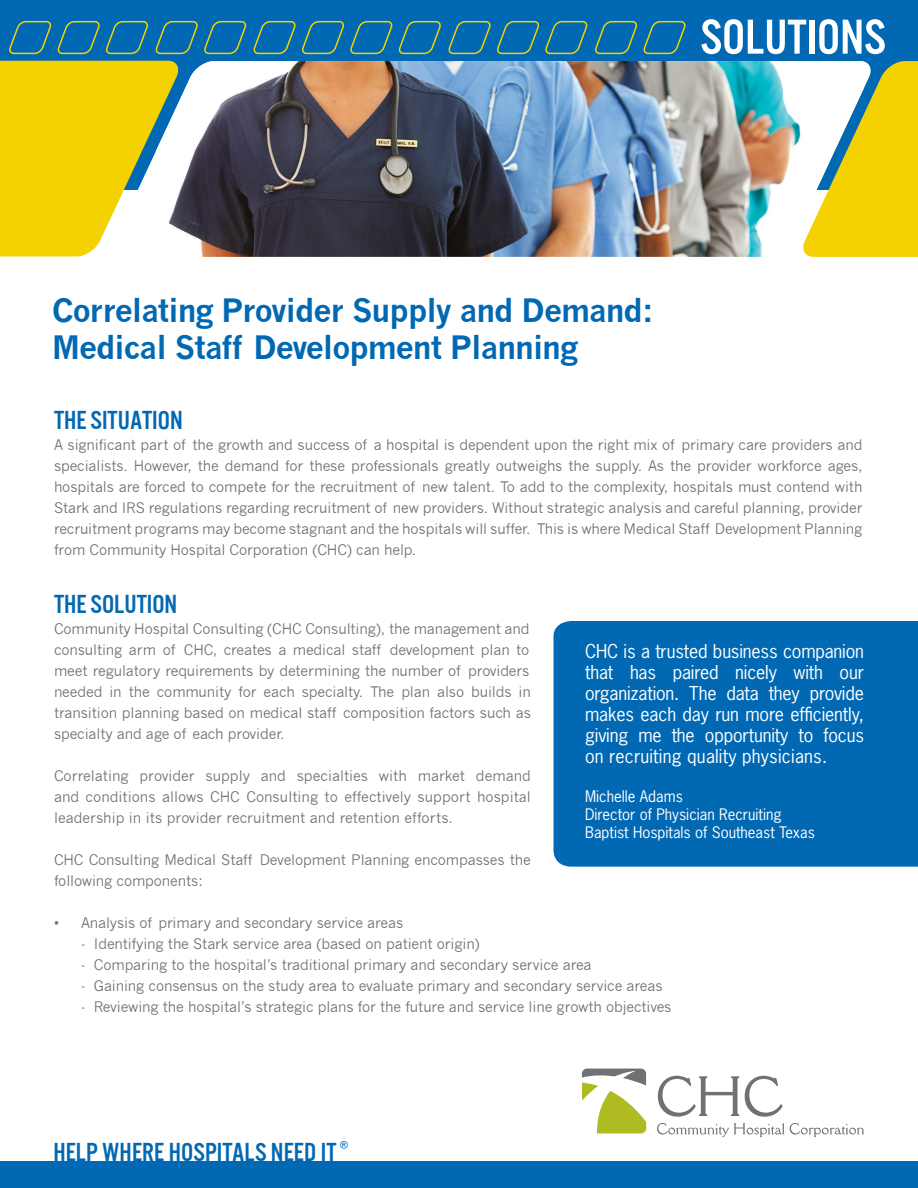
<style>
.page{position:relative;width:918px;height:1188px;background:#fff}
.page>*{position:absolute;margin:0;border:0;box-sizing:border-box;transform-origin:0 0}
.t1{font:51px "U.S.101";color:#fff}
.t2{font:700 31.5px/37.5px "News Gothic";letter-spacing:-.03em;color:#0168b3}
.t3{font:27px "U.S.101";color:#0168b3}
.t4{font:18px/21px "News Gothic Std";letter-spacing:.01em;color:#fff;text-align:justify}
.t5{font:15px/18px "News Gothic Std";color:#fff}
.t6{font:14.25px/21px "News Gothic";letter-spacing:-.01em;color:#717074;text-align:justify}
.t7{font:10.5px "News Gothic";color:#0168b3}
</style>
<div class="page">
<div style="left:554px;top:621px;width:364px;height:246px;background:#0168b3"></div>
<svg style="left:657px;top:1123px;width:207px;height:14px"></svg>
<svg style="left:658px;top:1076px;width:81px;height:41px"></svg>
<svg style="left:745px;top:1076px;width:38px;height:41px"></svg>
<svg style="left:582px;top:1069px;width:64px;height:65px"></svg>
<div style="left:0;top:0;width:918px;height:189px;background:#0168b3"></div>
<div style="left:0;top:61px;width:110px;height:195px;background:#f4d202"></div>
<div style="left:873px;top:61px;width:45px;height:196px;background:#f4d202"></div>
<div style="left:0;top:1161px;width:918px;height:27px;background:#0168b3"></div>
<svg style="left:110px;top:61px;width:763px;height:196px;fill:#f4d202"></svg>
<img style="left:156px;top:61px;width:707px;height:196px">
<svg style="left:253px;top:20px;width:433px;height:35px"></svg>
<svg style="left:9px;top:20px;width:237px;height:35px"></svg>
<h1 class="t1" style="left:700px;top:10px;width:187px">SOLUTIONS</h1>
<h2 class="t2" style="left:52px;top:291px;width:603px">Correlating Provider Supply and Demand:<br>Medical Staff Development Planning</h2>
<h3 class="t3" style="left:54px;top:406px;width:130px">THE SITUATION</h3>
<p class="t6" style="left:54px;top:434px;width:810px">A significant part of the growth and success of a hospital is dependent upon the right mix of primary care providers and specialists. However, the demand for these professionals greatly outweighs the supply. As the provider workforce ages, hospitals are forced to compete for the recruitment of new talent. To add to the complexity, hospitals must contend with Stark and IRS regulations regarding recruitment of new providers. Without strategic analysis and careful planning, provider recruitment programs may become stagnant and the hospitals will suffer. This is where Medical Staff Development Planning from Community Hospital Corporation (CHC) can help.</p>
<h3 class="t3" style="left:54px;top:590px;width:125px">THE SOLUTION</h3>
<p class="t6" style="left:54px;top:618px;width:478px">Community Hospital Consulting (CHC Consulting), the management and consulting arm of CHC, creates a medical staff development plan to meet regulatory requirements by determining the number of providers needed in the community for each specialty. The plan also builds in transition planning based on medical staff composition factors such as specialty and age of each provider.</p>
<p class="t6" style="left:54px;top:765px;width:479px">Correlating provider supply and specialties with market demand and conditions allows CHC Consulting to effectively support hospital leadership in its provider recruitment and retention efforts.</p>
<p class="t6" style="left:54px;top:849px;width:479px">CHC Consulting Medical Staff Development Planning encompasses the following components:</p>
<p class="t6" style="left:54px;top:912px;width:351px">• Analysis of primary and secondary service areas</p>
<p class="t6" style="left:81px;top:933px;width:400px">- Identifying the Stark service area (based on patient origin)</p>
<p class="t6" style="left:81px;top:954px;width:512px">- Comparing to the hospital’s traditional primary and secondary service area</p>
<p class="t6" style="left:81px;top:975px;width:583px">- Gaining consensus on the study area to evaluate primary and secondary service areas</p>
<p class="t6" style="left:81px;top:996px;width:592px">- Reviewing the hospital’s strategic plans for the future and service line growth objectives</p>
<p class="t4" style="left:585px;top:640px;width:280px">CHC is a trusted business companion that has paired nicely with our organization. The data they provide makes each day run more efficiently, giving me the opportunity to focus on recruiting quality physicians.</p>
<p class="t5" style="left:585px;top:787px;width:231px">Michelle Adams<br>Director of Physician Recruiting<br>Baptist Hospitals of Southeast Texas</p>
<h3 class="t3" style="left:53px;top:1137px;width:285px">HELP WHERE HOSPITALS NEED IT</h3>
<p class="t7" style="left:340px;top:1139px;width:9px">®</p>
</div>
